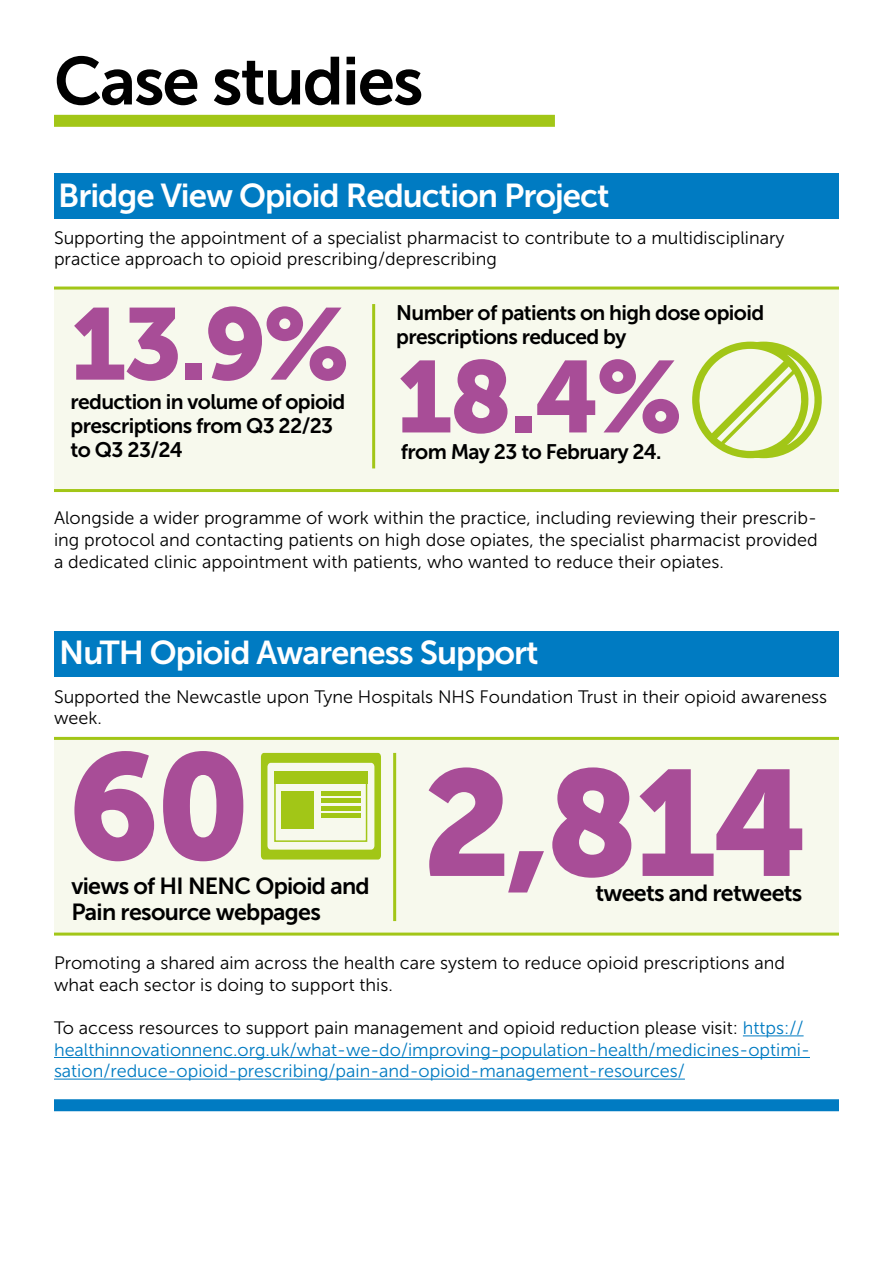
<style>
.page{position:relative;width:893px;height:1263px;background:#fff}
.page>*{position:absolute;margin:0;border:0;box-sizing:border-box;transform-origin:0 0}
.t1{font:149.25px "Museo Sans 900";color:#a84d97}
.t2{font:100.8px "Museo Sans 900";color:#a84d97}
.t3{font:67.2px "Museo Sans 700";letter-spacing:-.03em;color:#000}
.t4{font:33px "Museo Sans 700";letter-spacing:-.03em;color:#fff}
.t5{font:23.25px/26.5px "Museo Sans 700";letter-spacing:-.03em;color:#000}
.t6{font:21px/24px "Museo Sans 700";letter-spacing:-.03em;color:#000}
.t7{font:18px/21.6px "Museo Sans 300";color:#000}
.t8{font:18px/21.6px "Museo Sans 300";color:#007bc2}
.s1{color:#000}
</style>
<div class="page">
<div style="left:54px;top:632px;width:785px;height:45px;background:#007bc2"></div>
<div style="left:54px;top:174px;width:785px;height:45px;background:#007bc2"></div>
<div style="left:54px;top:290px;width:785px;height:199px;background:#f7f9ed"></div>
<hr style="left:54px;top:287px;width:785px;height:3px;background:#a2c617">
<hr style="left:54px;top:489px;width:785px;height:3px;background:#a2c617">
<div style="left:54px;top:1099px;width:785px;height:12px;background:#007bc2"></div>
<hr style="left:743px;top:1035px;width:61px;height:1px;background:#007bc2">
<hr style="left:54px;top:1057px;width:756px;height:1px;background:#007bc2">
<hr style="left:54px;top:1079px;width:631px;height:1px;background:#007bc2">
<hr style="left:372px;top:304px;width:3px;height:164px;background:#a2c617">
<div style="left:54px;top:740px;width:785px;height:194px;background:#f7f9ed"></div>
<hr style="left:54px;top:737px;width:785px;height:3px;background:#a2c617">
<hr style="left:54px;top:932px;width:785px;height:3px;background:#a2c617">
<hr style="left:393px;top:753px;width:3px;height:168px;background:#a2c617">
<div style="left:54px;top:115px;width:501px;height:12px;background:#a2c617"></div>
<svg style="left:692px;top:342px;width:130px;height:116px"></svg>
<svg style="left:261px;top:753px;width:120px;height:106px"></svg>
<div style="left:274px;top:771px;width:93px;height:71px;border:2px solid #a2c617"></div>
<div style="left:274px;top:771px;width:93px;height:12px;background:#a2c617"></div>
<div style="left:281px;top:791px;width:33px;height:38px;background:#a2c617"></div>
<div style="left:321px;top:791px;width:40px;height:5px;background:#a2c617"></div>
<hr style="left:321px;top:799px;width:40px;height:4px;background:#a2c617">
<hr style="left:321px;top:806px;width:40px;height:4px;background:#a2c617">
<hr style="left:321px;top:814px;width:40px;height:4px;background:#a2c617">
<h3 class="t3" style="left:54px;top:44px;width:371px">Case studies</h3>
<h3 class="t4" style="left:58px;top:177px;width:553px">Bridge View Opioid Reduction Project</h3>
<p class="t7" style="left:54px;top:227px;width:732px">Supporting the appointment of a specialist pharmacist to contribute to a multidisciplinary practice approach to opioid prescribing/deprescribing</p>
<h2 class="t2" style="left:71px;top:287px;width:280px">13.9%</h2>
<p class="t6" style="left:71px;top:390px;width:276px">reduction in volume of opioid prescriptions from Q3 22/23 to Q3 23/24</p>
<p class="t6" style="left:396px;top:301px;width:370px">Number of patients on high dose opioid prescriptions reduced by</p>
<h2 class="t2" style="left:397px;top:340px;width:287px">18.4%</h2>
<p class="t6" style="left:401px;top:440px;width:262px">from May 23 to February 24.</p>
<p class="t7" style="left:54px;top:507px;width:765px;text-align:justify">Alongside a wider programme of work within the practice, including reviewing their prescrib&shy;ing protocol and contacting patients on high dose opiates, the specialist pharmacist provided a dedicated clinic appointment with patients, who wanted to reduce their opiates.</p>
<h3 class="t4" style="left:59px;top:635px;width:481px">NuTH Opioid Awareness Support</h3>
<p class="t7" style="left:54px;top:686px;width:775px">Supported the Newcastle upon Tyne Hospitals NHS Foundation Trust in their opioid awareness week.</p>
<h1 class="t1" style="left:68px;top:739px;width:742px">60 2,814</h1>
<p class="t5" style="left:71px;top:872px;width:300px">views of HI NENC Opioid and<br>Pain resource webpages</p>
<p class="t5" style="left:595px;top:880px;width:209px">tweets and retweets</p>
<p class="t7" style="left:54px;top:952px;width:732px">Promoting a shared aim across the health care system to reduce opioid prescriptions and what each sector is doing to support this.</p>
<p class="t8" style="left:54px;top:1017px;width:757px"><span class="s1">To access resources to support pain management and opioid reduction please visit:</span> https:// healthinnovationnenc.org.uk/what-we-do/improving-population-health/medicines-optimi&shy;sation/reduce-opioid-prescribing/pain-and-opioid-management-resources/</p>
</div>
